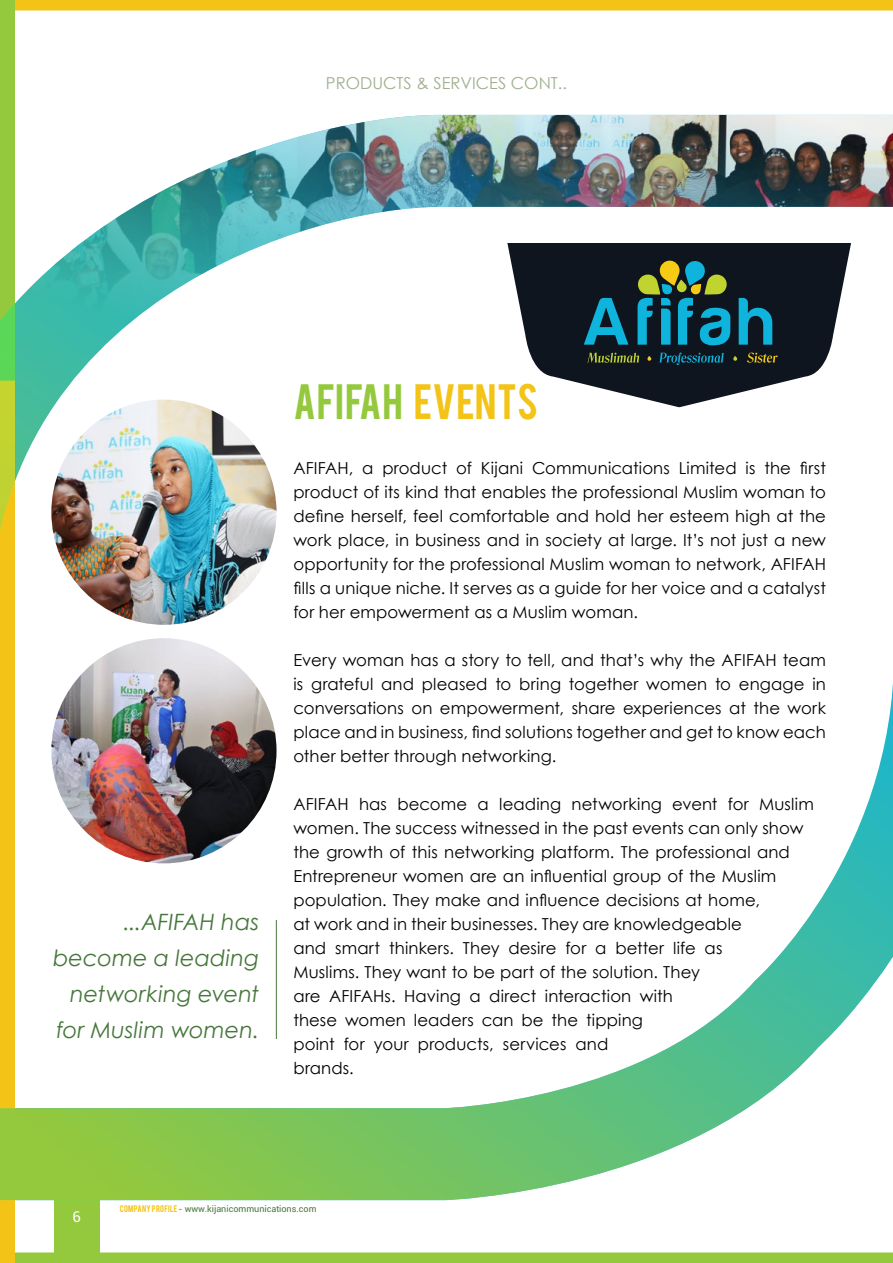
<style>
.page{position:relative;width:893px;height:1263px;background:#fff}
.page>*{position:absolute;margin:0;border:0;box-sizing:border-box;transform-origin:0 0}
.t1{font:39px "Bebas";letter-spacing:.01em;color:#95c93d}
.t2{font:italic 22.5px/36px "Century Gothic";color:#46773b;text-align:right}
.t3{font:16.5px/24px "Century Gothic";letter-spacing:.005em;color:#000;text-align:justify}
.t4{font:16.5px "Century Gothic";color:#9fb090}
.t5{font:15px "Roboto";color:#fff}
.t6{font:9px "Roboto";color:#46773b}
.s1{color:#f3c317}
.s2{font-family:"Bebas";font-size:7.5px;color:#f3c317}
</style>
<div class="page">
<div style="left:4px;top:0;width:889px;height:11px;background:#f3c317"></div>
<div style="left:4px;top:1252px;width:889px;height:11px;background:#95c93d"></div>
<div style="left:0;top:0;width:15px;height:623px;background:#95c93d"></div>
<div style="left:0;top:381px;width:15px;height:882px;background:#f3c317"></div>
<div style="left:54px;top:1182px;width:45px;height:81px;background:#95c93d"></div>
<img style="left:0;top:115px;width:893px;height:1085px">
<p class="t4" style="left:326px;top:71px;width:243px">PRODUCTS &amp; SERVICES CONT..</p>
<h2 class="t2" style="left:53px;top:904px;width:208px">...AFIFAH has become a leading networking event for Muslim women.</h2>
<h1 class="t1" style="left:293px;top:373px;width:246px">AFIFAH <span class="s1">EVENTS</span></h1>
<p class="t3" style="left:293px;top:456px;width:534px">AFIFAH, a product of Kijani Communications Limited is the first product of its kind that enables the professional Muslim woman to define herself, feel comfortable and hold her esteem high at the work place, in business and in society at large. It’s not just a new opportunity for the professional Muslim woman to network, AFIFAH fills a unique niche. It serves as a guide for her voice and a catalyst for her empowerment as a Muslim woman.</p>
<p class="t3" style="left:293px;top:648px;width:534px">Every woman has a story to tell, and that’s why the AFIFAH team is grateful and pleased to bring together women to engage in conversations on empowerment, share experiences at the work place and in business, find solutions together and get to know each other better through networking.</p>
<p class="t3" style="left:293px;top:792px;width:522px;text-align:left">AFIFAH has become a leading networking event for Muslim women. The success witnessed in the past events can only show the growth of this networking platform. The professional and Entrepreneur women are an influential group of the Muslim population. They make and influence decisions at home,<br>at work and in their businesses. They are knowledgeable<br>and smart thinkers. They desire for a better life as<br>Muslims. They want to be part of the solution. They<br>are AFIFAHs. Having a direct interaction with<br>these women leaders can be the tipping<br>point for your products, services and<br>brands.</p>
<p class="t5" style="left:72px;top:1206px;width:10px">6</p>
<p class="t6" style="left:120px;top:1202px;width:198px"><span class="s2">COMPANY PROFILE</span> - www.kijanicommunications.com</p>
</div>
